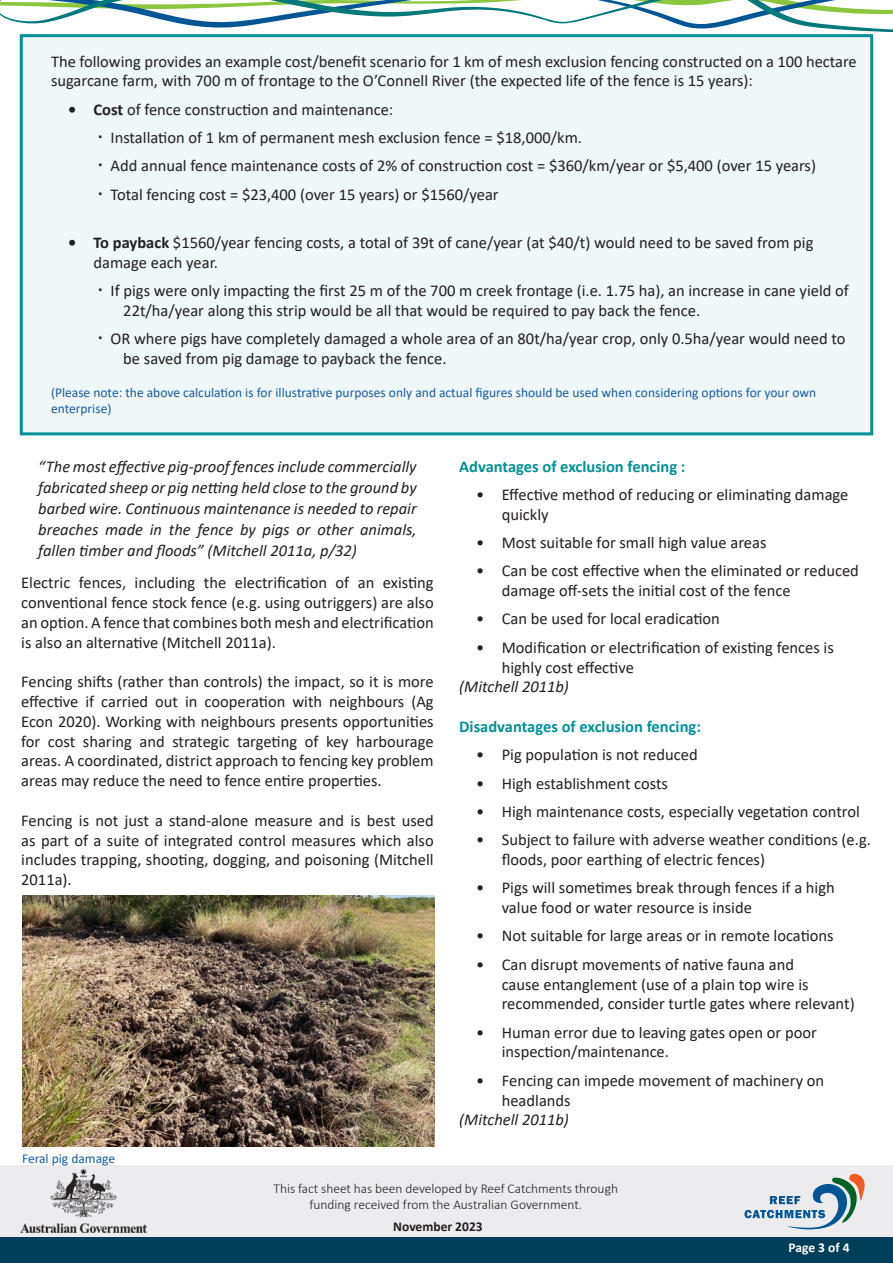
<style>
.page{position:relative;width:893px;height:1263px;background:#fff}
.page>*{position:absolute;margin:0;border:0;box-sizing:border-box;transform-origin:0 0}
.t1{font:16.5px/19.8px "Calibri";color:#231f20}
.quote{font:italic 16.5px/21px "Calibri";color:#231f20;text-align:justify}
.subheading{font:700 16.5px "Calibri";color:#009097}
.Reference_heading{font:13.5px/16.5px "Calibri";color:#175d9e}
.t2{font:300 13.5px/16.2px "Calibri";color:#231f20;text-align:center}
.t3{font:700 13.5px "Calibri";color:#231f20}
.t4{font:700 13.5px "Calibri";letter-spacing:-.005em;color:#fff}
.s1{font-weight:700}
</style>
<div class="page">
<div style="left:0;top:1165px;width:893px;height:72px;background:#ececee"></div>
<div style="left:0;top:1238px;width:893px;height:25px;background:#003e5a"></div>
<svg style="left:744px;top:1174px;width:121px;height:55px"></svg>
<img style="left:20px;top:1168px;width:127px;height:64px">
<svg style="left:0;top:0;width:893px;height:38px"></svg>
<div style="left:21px;top:36px;width:851px;height:398px;background:#eff7f8"></div>
<div style="left:20px;top:34px;width:853px;height:401px;border:3px solid #009097"></div>
<img style="left:23px;top:896px;width:411px;height:250px">
<p class="t1" style="left:51px;top:51px;width:807px">The following provides an example cost/benefit scenario for 1 km of mesh exclusion fencing constructed on a 100 hectare sugarcane farm, with 700 m of frontage to the O’Connell River (the expected life of the fence is 15 years):</p>
<p class="t1" style="left:68px;top:99px;width:327px"><span class="s1">• Cost</span> of fence construction and maintenance:</p>
<p class="t1" style="left:111px;top:127px;width:473px">Installation of 1 km of permanent mesh exclusion fence = $18,000/km.</p>
<p class="t1" style="left:111px;top:156px;width:707px">Add annual fence maintenance costs of 2% of construction cost = $360/km/year or $5,400 (over 15 years)</p>
<p class="t1" style="left:111px;top:184px;width:390px">Total fencing cost = $23,400 (over 15 years) or $1560/year</p>
<p class="t1" style="left:94px;top:232px;width:721px;text-indent:-26px"><span class="s1">• To payback</span> $1560/year fencing costs, a total of 39t of cane/year (at $40/t) would need to be saved from pig damage each year.</p>
<p class="t1" style="left:123px;top:280px;width:727px;text-indent:-13px">If pigs were only impacting the first 25 m of the 700 m creek frontage (i.e. 1.75 ha), an increase in cane yield of<br>22t/ha/year along this strip would be all that would be required to pay back the fence.</p>
<p class="t1" style="left:123px;top:328px;width:724px;text-indent:-13px">OR where pigs have completely damaged a whole area of an 80t/ha/year crop, only 0.5ha/year would need to be saved from pig damage to payback the fence.</p>
<p class="Reference_heading" style="left:51px;top:384px;width:767px">(Please note: the above calculation is for illustrative purposes only and actual figures should be used when considering options for your own enterprise)</p>
<p class="quote" style="left:38px;top:455px;width:380px">“The most effective pig-proof fences include commercially fabricated sheep or pig netting held close to the ground by barbed wire. Continuous maintenance is needed to repair breaches made in the fence by pigs or other animals, fallen timber and floods” (Mitchell 2011a, p/32)</p>
<p class="t1" style="left:21px;top:572px;width:414px;text-align:justify">Electric fences, including the electrification of an existing conventional fence stock fence (e.g. using outriggers) are also an option. A fence that combines both mesh and electrification is also an alternative (Mitchell 2011a).</p>
<p class="t1" style="left:21px;top:671px;width:414px;text-align:justify">Fencing shifts (rather than controls) the impact, so it is more effective if carried out in cooperation with neighbours (Ag Econ 2020). Working with neighbours presents opportunities for cost sharing and strategic targeting of key harbourage areas. A coordinated, district approach to fencing key problem areas may reduce the need to fence entire properties.</p>
<p class="t1" style="left:21px;top:810px;width:414px;text-align:justify">Fencing is not just a stand-alone measure and is best used as part of a suite of integrated control measures which also includes trapping, shooting, dogging, and poisoning (Mitchell 2011a).</p>
<p class="Reference_heading" style="left:22px;top:1150px;width:95px">Feral pig damage</p>
<p class="subheading" style="left:459px;top:454px;width:228px">Advantages of exclusion fencing :</p>
<p class="t1" style="left:502px;top:484px;width:348px;text-indent:-26px">• Effective method of reducing or eliminating damage quickly</p>
<p class="t1" style="left:476px;top:532px;width:292px">• Most suitable for small high value areas</p>
<p class="t1" style="left:502px;top:561px;width:359px;text-indent:-26px">• Can be cost effective when the eliminated or reduced damage off-sets the initial cost of the fence</p>
<p class="t1" style="left:476px;top:609px;width:245px">• Can be used for local eradication</p>
<p class="t1" style="left:502px;top:637px;width:334px;text-indent:-26px">• Modification or electrification of existing fences is highly cost effective</p>
<p class="quote" style="left:459px;top:676px;width:111px">(Mitchell 2011b)</p>
<p class="subheading" style="left:459px;top:715px;width:243px">Disadvantages of exclusion fencing:</p>
<p class="t1" style="left:476px;top:744px;width:223px">• Pig population is not reduced</p>
<p class="t1" style="left:476px;top:773px;width:193px">• High establishment costs</p>
<p class="t1" style="left:476px;top:801px;width:385px">• High maintenance costs, especially vegetation control</p>
<p class="t1" style="left:502px;top:829px;width:371px;text-indent:-26px">• Subject to failure with adverse weather conditions (e.g. floods, poor earthing of electric fences)</p>
<p class="t1" style="left:502px;top:877px;width:335px;text-indent:-26px">• Pigs will sometimes break through fences if a high value food or water resource is inside</p>
<p class="t1" style="left:476px;top:926px;width:359px">• Not suitable for large areas or in remote locations</p>
<p class="t1" style="left:502px;top:954px;width:354px;text-indent:-26px">• Can disrupt movements of native fauna and<br>cause entanglement (use of a plain top wire is recommended, consider turtle gates where relevant)</p>
<p class="t1" style="left:502px;top:1022px;width:317px;text-indent:-26px">• Human error due to leaving gates open or poor inspection/maintenance.</p>
<p class="t1" style="left:502px;top:1070px;width:324px;text-indent:-26px">• Fencing can impede movement of machinery on headlands</p>
<p class="quote" style="left:459px;top:1109px;width:111px">(Mitchell 2011b)</p>
<p class="t2" style="left:274px;top:1180px;width:346px">This fact sheet has been developed by Reef Catchments through funding received from the Australian Government.</p>
<p class="t3" style="left:393px;top:1217px;width:91px">November 2023</p>
<p class="t4" style="left:788px;top:1238px;width:63px">Page 3 of 4</p>
</div>
